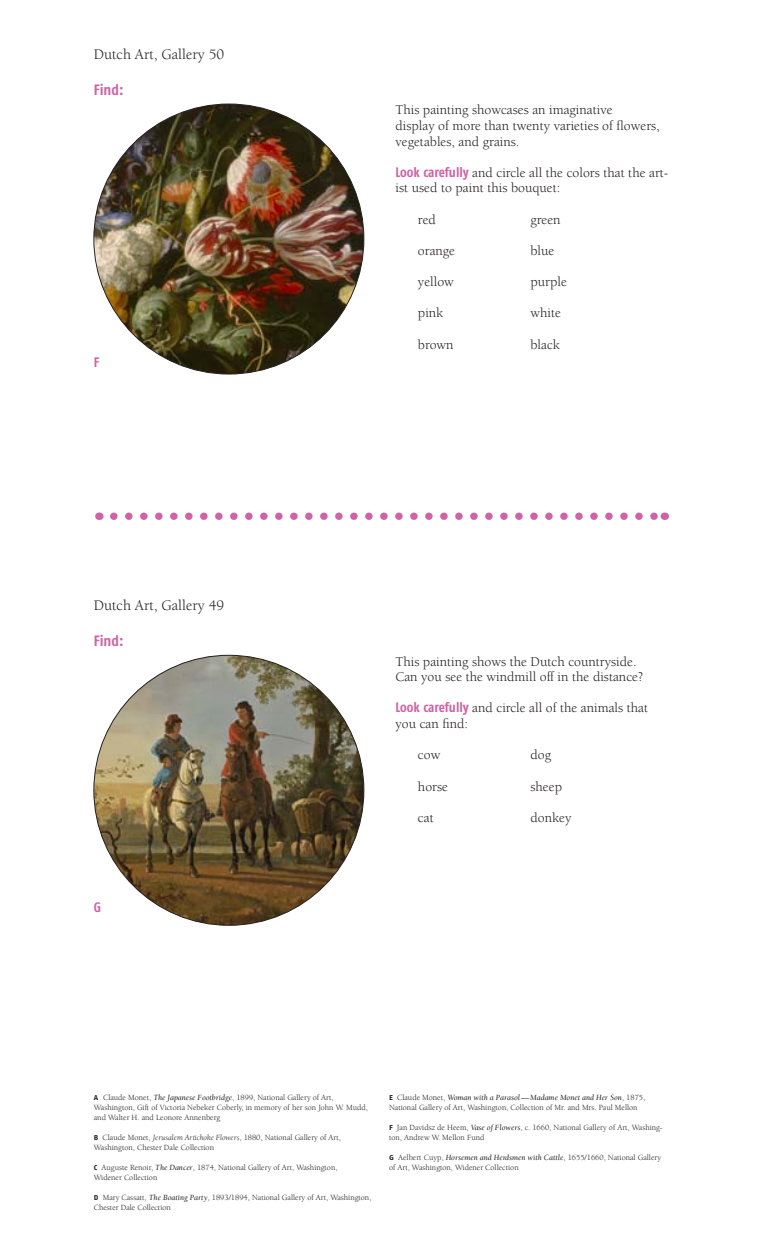
<style>
.page{position:relative;width:765px;height:1260px;background:#fff}
.page>*{position:absolute;margin:0;border:0;box-sizing:border-box;transform-origin:0 0}
.t1{font:15px "Berkeley";color:#231f20}
.t2{font:700 15px "Fago Co";letter-spacing:-.005em;color:#d063a5}
.t3{font:13.75px/15.6px "Berkeley";color:#231f20}
.t4{font:700 13.75px "Fago Co";color:#d063a5}
.t5{font:8.12px/10px "Berkeley";color:#231f20}
.s1{font-family:"Fago Co";font-weight:700;color:#d063a5}
.s2{font-family:"Fago Co Bold Caps";font-size:8.75px}
.s3{font-style:italic}
</style>
<div class="page">
<img style="left:94px;top:104px;width:270px;height:270px;border-radius:135px">
<svg style="left:114px;top:512px;width:543px;height:8px"></svg>
<img style="left:94px;top:655px;width:270px;height:270px;border-radius:135px">
<h1 class="t1" style="left:94px;top:46px;width:132px">Dutch Art, Gallery 50</h1>
<h1 class="t2" style="left:94px;top:81px;width:31px">Find:</h1>
<h2 class="t4" style="left:94px;top:355px;width:7px">F</h2>
<h2 class="t3" style="left:395px;top:102px;width:266px">This painting showcases an imaginative<br>display of more than twenty varieties of flowers, vegetables, and grains.</h2>
<h2 class="t3" style="left:395px;top:165px;width:275px"><span class="s1">Look carefully</span> and circle all the colors that the art&shy;ist used to paint this bouquet:</h2>
<h2 class="t3" style="left:418px;top:212px;width:19px">red</h2>
<h2 class="t3" style="left:530px;top:212px;width:32px">green</h2>
<h2 class="t3" style="left:418px;top:243px;width:39px">orange</h2>
<h2 class="t3" style="left:530px;top:243px;width:25px">blue</h2>
<h2 class="t3" style="left:418px;top:274px;width:37px">yellow</h2>
<h2 class="t3" style="left:530px;top:274px;width:38px">purple</h2>
<h2 class="t3" style="left:418px;top:306px;width:27px">pink</h2>
<h2 class="t3" style="left:530px;top:306px;width:32px">white</h2>
<h2 class="t3" style="left:418px;top:337px;width:37px">brown</h2>
<h2 class="t3" style="left:530px;top:337px;width:31px">black</h2>
<h1 class="t1" style="left:94px;top:598px;width:132px">Dutch Art, Gallery 49</h1>
<h1 class="t2" style="left:94px;top:632px;width:31px">Find:</h1>
<h2 class="t4" style="left:94px;top:899px;width:9px">G</h2>
<h2 class="t3" style="left:395px;top:654px;width:249px">This painting shows the Dutch countryside.<br>Can you see the windmill off in the distance?</h2>
<h2 class="t3" style="left:395px;top:701px;width:254px"><span class="s1">Look carefully</span> and circle all of the animals that you can find:</h2>
<h2 class="t3" style="left:418px;top:747px;width:24px">cow</h2>
<h2 class="t3" style="left:530px;top:747px;width:22px">dog</h2>
<h2 class="t3" style="left:418px;top:779px;width:32px">horse</h2>
<h2 class="t3" style="left:530px;top:779px;width:33px">sheep</h2>
<h2 class="t3" style="left:418px;top:810px;width:17px">cat</h2>
<h2 class="t3" style="left:530px;top:810px;width:43px">donkey</h2>
<p class="t5" style="left:94px;top:1093px;width:276px"><span class="s2">a</span> Claude Monet, <span class="s3">The Japanese Footbridge</span>, 1899, National Gallery of Art,<br>Washington, Gift of Victoria Nebeker Coberly, in memory of her son John W. Mudd, and Walter H. and Leonore Annenberg</p>
<p class="t5" style="left:94px;top:1133px;width:249px"><span class="s2">b</span> Claude Monet, <span class="s3">Jerusalem Artichoke Flowers</span>, 1880, National Gallery of Art,<br>Washington, Chester Dale Collection</p>
<p class="t5" style="left:94px;top:1163px;width:245px"><span class="s2">c</span> Auguste Renoir, <span class="s3">The Dancer</span>, 1874, National Gallery of Art, Washington,<br>Widener Collection</p>
<p class="t5" style="left:94px;top:1193px;width:279px"><span class="s2">d</span> Mary Cassatt, <span class="s3">The Boating Party</span>, 1893/1894, National Gallery of Art, Washington,<br>Chester Dale Collection</p>
<p class="t5" style="left:389px;top:1093px;width:258px"><span class="s2">e</span> Claude Monet, <span class="s3">Woman with a Parasol — Madame Monet and Her Son</span>, 1875,<br>National Gallery of Art, Washington, Collection of Mr. and Mrs. Paul Mellon</p>
<p class="t5" style="left:389px;top:1123px;width:275px"><span class="s2">f</span> Jan Davidsz de Heem, <span class="s3">Vase of Flowers</span>, c. 1660, National Gallery of Art, Washing&shy;ton, Andrew W. Mellon Fund</p>
<p class="t5" style="left:389px;top:1153px;width:274px"><span class="s2">g</span> Aelbert Cuyp, <span class="s3">Horsemen and Herdsmen with Cattle</span>, 1655/1660, National Gallery of Art, Washington, Widener Collection</p>
</div>
